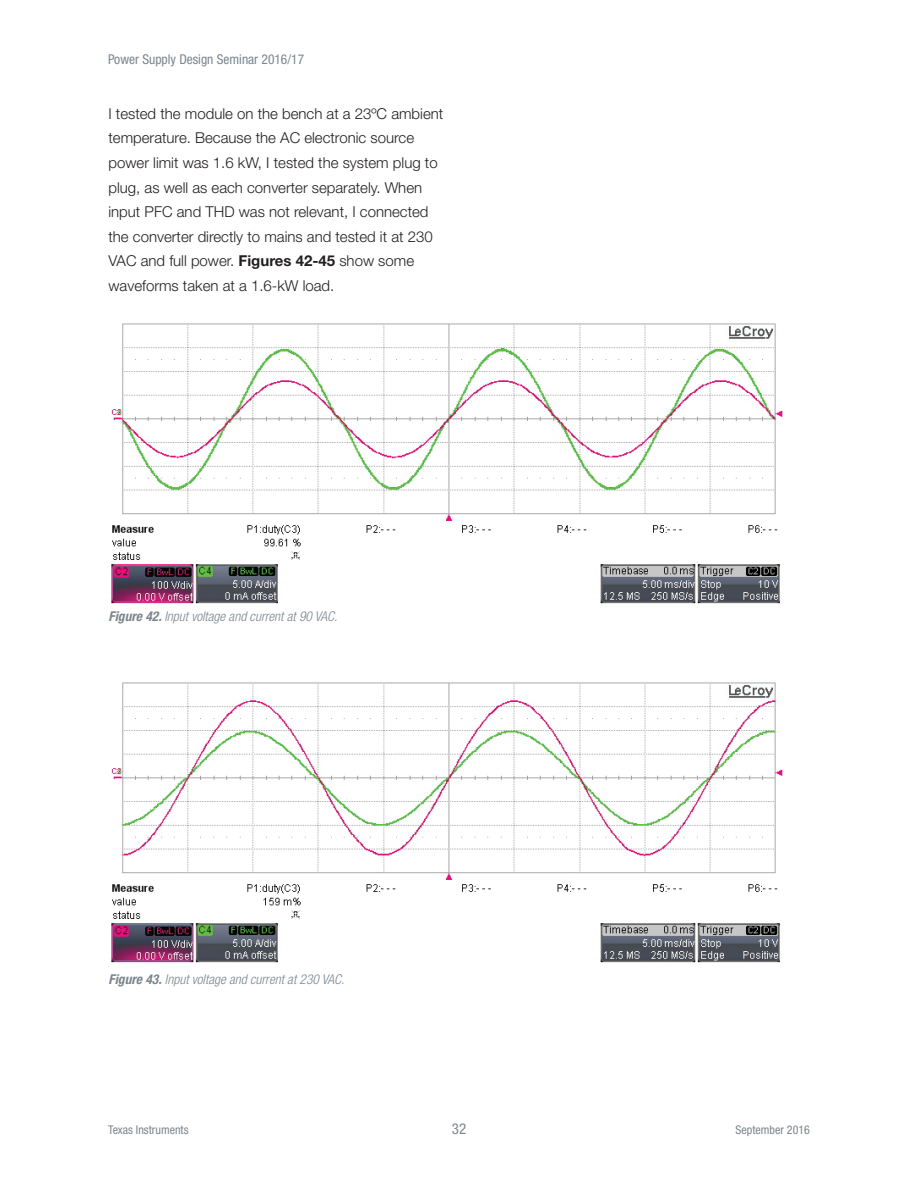
<style>
.page{position:relative;width:918px;height:1188px;background:#fff}
.page>*{position:absolute;margin:0;border:0;box-sizing:border-box;transform-origin:0 0}
.t1{font:300 15px/24.6px "Helvetica Neue LT Std";color:#231f20}
.t2{font:condensed 15px "Helvetica Neue LT Std";color:#7c868d}
.t3{font:italic 300 condensed 13.5px "Helvetica Neue LT Std";color:#7c868d}
.t4{font:condensed 13.5px "Helvetica Neue LT Std";color:#7c868d}
.t5{font:condensed 12px "Helvetica Neue LT Std";color:#7c868d}
.s1{font-weight:700}
</style>
<div class="page">
<img style="left:111px;top:323px;width:672px;height:280px">
<img style="left:111px;top:682px;width:672px;height:281px">
<p class="t4" style="left:108px;top:51px;width:198px">Power Supply Design Seminar 2016/17</p>
<p class="t1" style="left:108px;top:101px;width:336px">I tested the module on the bench at a 23ºC ambient temperature. Because the AC electronic source power limit was 1.6 kW, I tested the system plug to plug, as well as each converter separately. When input PFC and THD was not relevant, I connected the converter directly to mains and tested it at 230<br>VAC and full power. <span class="s1">Figures 42-45</span> show some waveforms taken at a 1.6-kW load.</p>
<p class="t3" style="left:108px;top:609px;width:230px"><span class="s1">Figure 42.</span> Input voltage and current at 90 VAC.</p>
<p class="t3" style="left:108px;top:972px;width:237px"><span class="s1">Figure 43.</span> Input voltage and current at 230 VAC.</p>
<p class="t5" style="left:108px;top:1123px;width:82px">Texas Instruments</p>
<p class="t2" style="left:452px;top:1120px;width:16px">32</p>
<p class="t5" style="left:736px;top:1123px;width:76px">September 2016</p>
</div>
